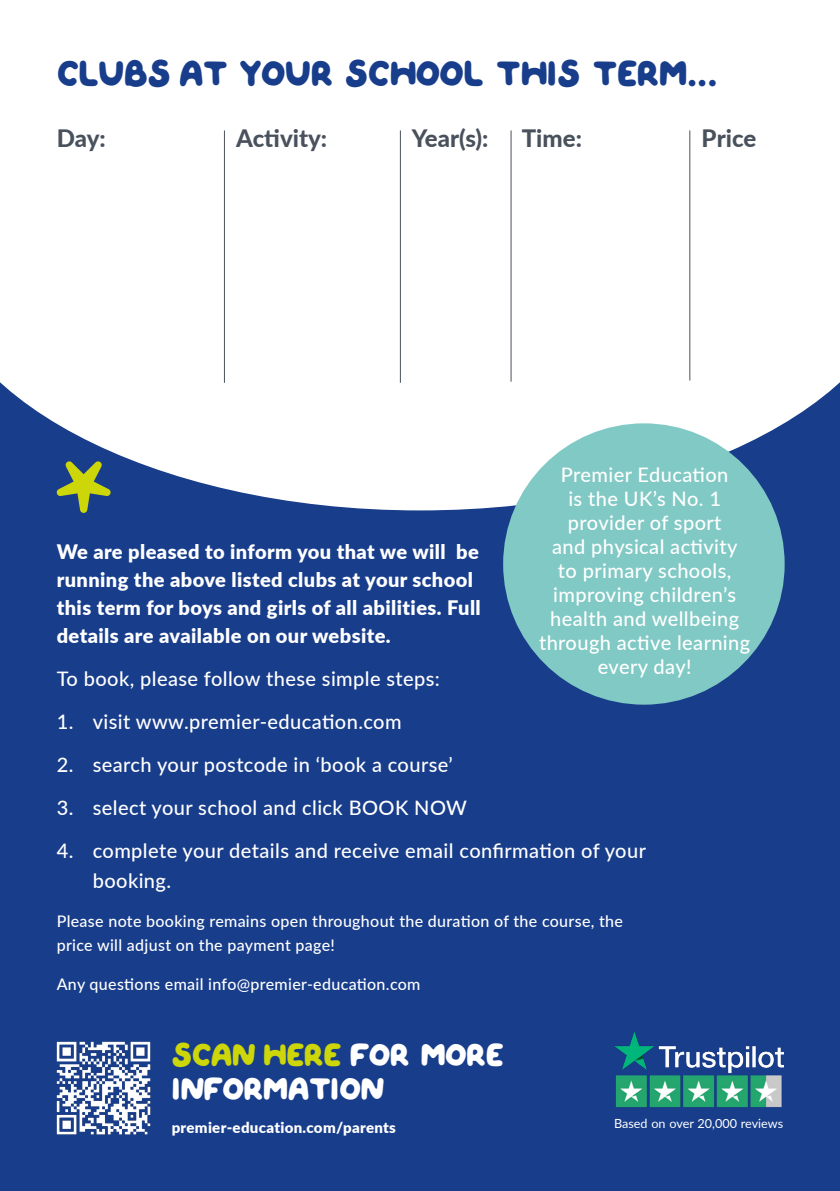
<style>
.page{position:relative;width:840px;height:1191px;background:#fff}
.page>*{position:absolute;margin:0;border:0;box-sizing:border-box;transform-origin:0 0}
.t1{font:36px "QUIRKYSPRING Regular";color:#183d8b}
.t2{font:32px/33.8px "QUIRKYSPRING Regular";color:#fff}
.t3{font:32px "QUIRKYSPRING Regular";color:#ccd609}
.t4{font:800 24px "Lato";color:#49515c}
.t5{font:500 20px/24px "Lato";letter-spacing:.02em;color:#fff}
.t6{font:900 20px/28px "Lato";letter-spacing:.02em;color:#fff}
.t7{font:500 16px/24px "Lato";letter-spacing:.02em;color:#fff}
.t8{font:900 15px "Lato";letter-spacing:.02em;color:#fff}
.t9{font:12.6px "Lato";color:#fff}
</style>
<div class="page">
<div style="left:0;top:510px;width:839px;height:681px;background:#183d8b"></div>
<svg style="left:0;top:463px;width:839px;height:47px"></svg>
<svg style="left:0;top:130px;width:839px;height:333px"></svg>
<svg style="left:57px;top:461px;width:53px;height:52px"></svg>
<div style="left:503px;top:423px;width:281px;height:281px;background:#80c9c4;border-radius:50%"></div>
<img style="left:52px;top:1036px;width:103px;height:103px">
<img style="left:613px;top:1031px;width:169px;height:81px">
<hr style="left:689px;top:130px;width:1px;height:250px;background:#49515c">
<hr style="left:510px;top:130px;width:1px;height:252px;background:#49515c">
<hr style="left:400px;top:130px;width:1px;height:253px;background:#49515c">
<hr style="left:224px;top:130px;width:1px;height:253px;background:#49515c">
<h1 class="t1" style="left:57px;top:47px;width:461px">CLUBS AT YOUR SCHOOL THIS</h1>
<h1 class="t1" style="left:592px;top:47px;width:25px">TERM</h1>
<h1 class="t1" style="left:686px;top:47px;width:32px">...</h1>
<p class="t4" style="left:57px;top:121px;width:50px">Day:</p>
<p class="t4" style="left:236px;top:121px;width:92px">Activity:</p>
<p class="t4" style="left:411px;top:121px;width:78px">Year(s):</p>
<p class="t4" style="left:521px;top:121px;width:61px">Time:</p>
<p class="t4" style="left:701px;top:121px;width:56px">Price</p>
<p class="t5" style="left:538px;top:462px;width:213px;text-align:center">Premier Education<br>is the UK’s No. 1 provider of sport<br>and physical activity<br>to primary schools, improving children’s health and wellbeing through active learning every day!</p>
<p class="t6" style="left:57px;top:537px;width:425px">We are pleased to inform you that we will be running the above listed clubs at your school this term for boys and girls of all abilities. Full details are available on our website.</p>
<p class="t5" style="left:57px;top:666px;width:384px">To book, please follow these simple steps:</p>
<p class="t5" style="left:57px;top:709px;width:346px">1. visit www.premier-education.com</p>
<p class="t5" style="left:57px;top:752px;width:397px">2. search your postcode in ‘book a course’</p>
<p class="t5" style="left:57px;top:794px;width:411px">3. select your school and click BOOK NOW</p>
<p class="t5" style="left:93px;top:834px;width:554px;line-height:30px;text-indent:-36px">4. complete your details and receive email confirmation of your booking.</p>
<p class="t7" style="left:57px;top:908px;width:567px">Please note booking remains open throughout the duration of the course, the price will adjust on the payment page!</p>
<p class="t7" style="left:57px;top:971px;width:365px">Any questions email info@premier-education.com</p>
<h2 class="t3" style="left:172px;top:1031px;width:22px">SCAN</h2>
<h2 class="t3" style="left:262px;top:1031px;width:21px">HERE</h2>
<h2 class="t2" style="left:172px;top:1039px;width:333px;text-indent:178px">FOR MORE<br>INFORMATION</h2>
<p class="t8" style="left:172px;top:1115px;width:225px">premier-education.com/parents</p>
<p class="t9" style="left:613px;top:1114px;width:171px">Based on over 20,000 reviews</p>
</div>
